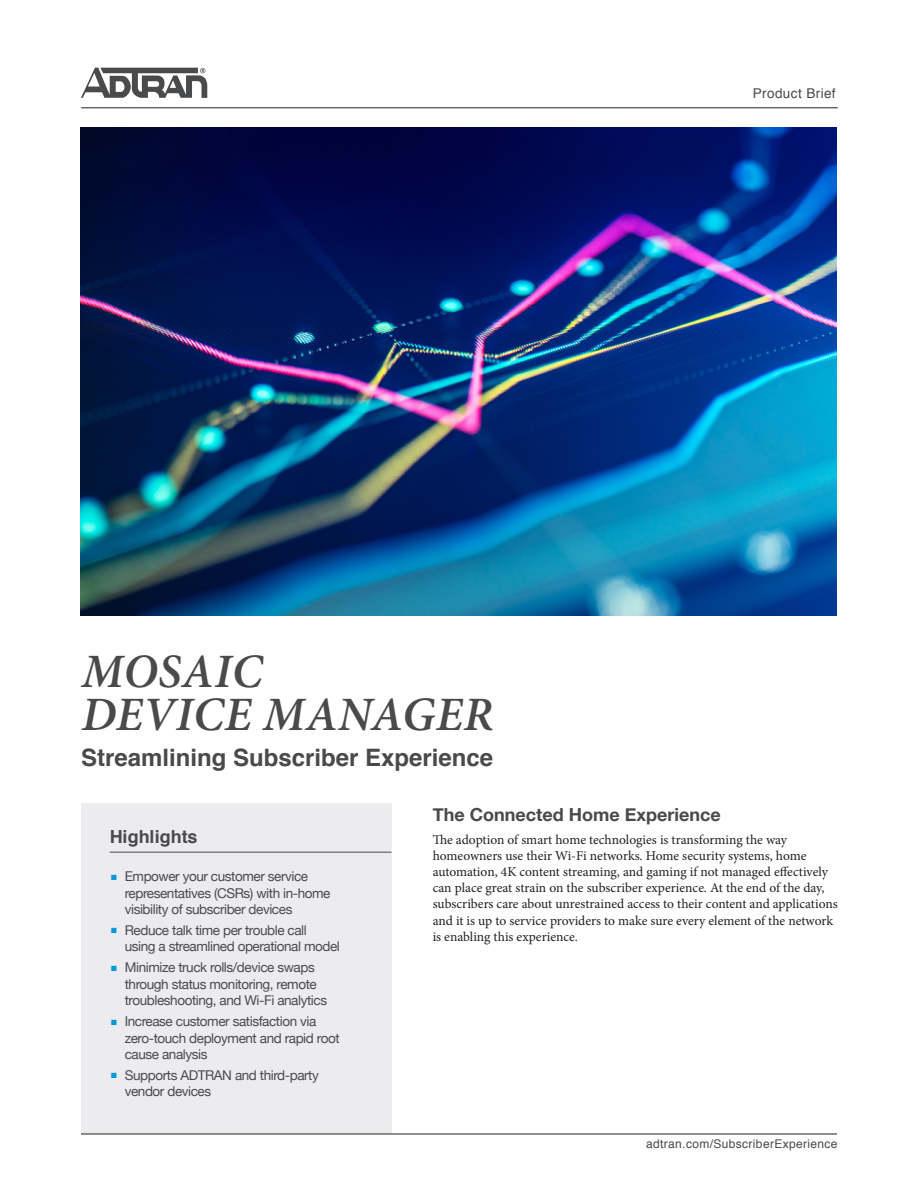
<style>
.page{position:relative;width:918px;height:1188px;background:#fff}
.page>*{position:absolute;margin:0;border:0;box-sizing:border-box;transform-origin:0 0}
.Title_Header{font:italic 600 48px/43.5px "Minion Pro";letter-spacing:.01em;color:#494a4b}
.Title_Subhead{font:700 24px "Helvetica";color:#494a4b}
.t1{font:700 18px "Helvetica Neue";color:#494a4b}
.t2{font:700 18px "Helvetica";color:#494a4b}
.Body_Copy{font:13.5px/16.2px "Minion Pro";letter-spacing:-.005em;color:#231f20}
.t3{font:13.5px/16.5px "Helvetica Neue";letter-spacing:-.03em;color:#494a4b}
.t4{font:13.5px "Helvetica";letter-spacing:.03em;color:#494a4b}
.t5{font:12px "Helvetica";letter-spacing:.03em;color:#494a4b}
.s1{color:#009ad9}
</style>
<div class="page">
<div style="left:81px;top:803px;width:311px;height:331px;background:#ececee"></div>
<hr style="left:110px;top:852px;width:282px;height:1px;background:#494a4b">
<img style="left:81px;top:127px;width:756px;height:489px">
<hr style="left:81px;top:108px;width:757px;height:1px;background:#231f20">
<hr style="left:81px;top:1134px;width:756px;height:1px;background:#231f20">
<svg style="left:81px;top:68px;width:126px;height:30px"></svg>
<p class="Title_Header" style="left:81px;top:649px;width:413px">MOSAIC<br>DEVICE MANAGER</p>
<p class="Title_Subhead" style="left:81px;top:739px;width:414px">Streamlining Subscriber Experience</p>
<p class="t4" style="left:753px;top:83px;width:84px">Product Brief</p>
<h3 class="t2" style="left:110px;top:822px;width:90px">Highlights</h3>
<p class="t3" style="left:125px;top:869px;width:207px;text-indent:-14px"><span class="s1">■</span> Empower your customer service representatives (CSRs) with in-home visibility of subscriber devices</p>
<p class="t3" style="left:125px;top:923px;width:217px;text-indent:-14px"><span class="s1">■</span> Reduce talk time per trouble call using a streamlined operational model</p>
<p class="t3" style="left:125px;top:960px;width:204px;text-indent:-14px"><span class="s1">■</span> Minimize truck rolls/device swaps through status monitoring, remote troubleshooting, and Wi-Fi analytics</p>
<p class="t3" style="left:125px;top:1014px;width:216px;text-indent:-14px"><span class="s1">■</span> Increase customer satisfaction via zero-touch deployment and rapid root cause analysis</p>
<p class="t3" style="left:125px;top:1068px;width:196px;text-indent:-14px"><span class="s1">■</span> Supports ADTRAN and third-party vendor devices</p>
<p class="t1" style="left:433px;top:800px;width:289px">The Connected Home Experience</p>
<p class="Body_Copy" style="left:433px;top:831px;width:406px">The adoption of smart home technologies is transforming the way homeowners use their Wi-Fi networks. Home security systems, home automation, 4K content streaming, and gaming if not managed effectively can place great strain on the subscriber experience. At the end of the day, subscribers care about unrestrained access to their content and applications and it is up to service providers to make sure every element of the network is enabling this experience.</p>
<p class="t5" style="left:646px;top:1135px;width:193px">adtran.com/SubscriberExperience</p>
</div>
